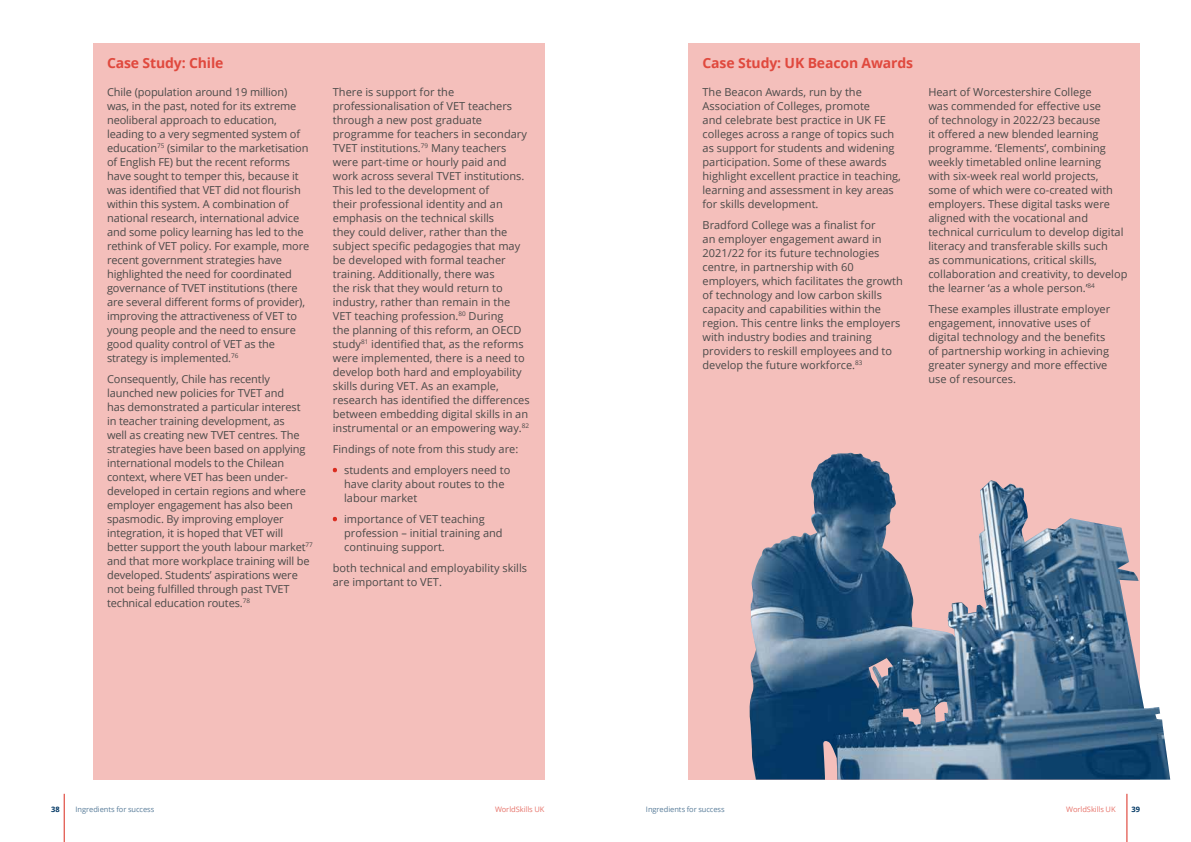
<style>
.page{position:relative;width:1191px;height:842px;background:#fff}
.page>*{position:absolute;margin:0;border:0;box-sizing:border-box;transform-origin:0 0}
.t1{font:700 14px "Open Sans";letter-spacing:-.01em;color:#e0493e}
.t2{font:11px/14px "Open Sans";color:#4a4a49}
.t3{font:7.5px "Open Sans";letter-spacing:-.01em;color:#597d9a}
.t4{font:7.5px "Open Sans";letter-spacing:-.01em;color:#e7746b}
.t5{font:700 7.5px "Open Sans";color:#003764}
.s1{font-weight:700;color:#da291c}
</style>
<div class="page">
<div style="left:688px;top:369px;width:452px;height:411px;background:#f4bfbb"></div>
<div style="left:93px;top:369px;width:451px;height:411px;background:#f4bfbb"></div>
<div style="left:688px;top:43px;width:452px;height:43px;background:#f4bfbb"></div>
<div style="left:688px;top:79px;width:226px;height:146px;background:#f4bfbb"></div>
<div style="left:688px;top:212px;width:226px;height:174px;background:#f4bfbb"></div>
<div style="left:914px;top:79px;width:226px;height:230px;background:#f4bfbb"></div>
<div style="left:914px;top:296px;width:226px;height:104px;background:#f4bfbb"></div>
<div style="left:93px;top:43px;width:451px;height:43px;background:#f4bfbb"></div>
<div style="left:93px;top:79px;width:226px;height:300px;background:#f4bfbb"></div>
<div style="left:319px;top:79px;width:225px;height:370px;background:#f4bfbb"></div>
<img style="left:749px;top:453px;width:421px;height:327px">
<hr style="left:64px;top:794px;width:1px;height:48px;background:#da291c">
<hr style="left:1126px;top:794px;width:1px;height:48px;background:#da291c">
<p class="t1" style="left:107px;top:53px;width:118px">Case Study: Chile</p>
<p class="t2" style="left:107px;top:85px;width:204px">Chile (population around 19 million) was, in the past, noted for its extreme neoliberal approach to education, leading to a very segmented system of education<sup>75</sup> (similar to the marketisation of English FE) but the recent reforms have sought to temper this, because it was identified that VET did not flourish within this system. A combination of national research, international advice and some policy learning has led to the rethink of VET policy. For example, more recent government strategies have highlighted the need for coordinated governance of TVET institutions (there are several different forms of provider), improving the attractiveness of VET to young people and the need to ensure good quality control of VET as the strategy is implemented.<sup>76</sup></p>
<p class="t2" style="left:107px;top:372px;width:207px">Consequently, Chile has recently launched new policies for TVET and<br>has demonstrated a particular interest<br>in teacher training development, as<br>well as creating new TVET centres. The strategies have been based on applying international models to the Chilean context, where VET has been under&shy;developed in certain regions and where employer engagement has also been spasmodic. By improving employer integration, it is hoped that VET will better support the youth labour market<sup>77 </sup>and that more workplace training will be developed. Students’ aspirations were not being fulfilled through past TVET technical education routes.<sup>78</sup></p>
<p class="t2" style="left:333px;top:85px;width:198px">There is support for the professionalisation of VET teachers through a new post graduate programme for teachers in secondary TVET institutions.<sup>79</sup> Many teachers were part-time or hourly paid and work across several TVET institutions.<br>This led to the development of<br>their professional identity and an emphasis on the technical skills<br>they could deliver, rather than the subject specific pedagogies that may be developed with formal teacher training. Additionally, there was<br>the risk that they would return to industry, rather than remain in the VET teaching profession.<sup>80</sup> During<br>the planning of this reform, an OECD study<sup>81</sup> identified that, as the reforms were implemented, there is a need to develop both hard and employability skills during VET. As an example, research has identified the differences between embedding digital skills in an instrumental or an empowering way.<sup>82</sup></p>
<p class="t2" style="left:333px;top:442px;width:187px">Findings of note from this study are:</p>
<p class="t2" style="left:344px;top:463px;width:168px;text-indent:-11px"><span class="s1">•</span> students and employers need to have clarity about routes to the labour market</p>
<p class="t2" style="left:344px;top:512px;width:160px;text-indent:-11px"><span class="s1">•</span> importance of VET teaching profession – initial training and continuing support.</p>
<p class="t2" style="left:333px;top:561px;width:196px">both technical and employability skills are important to VET.</p>
<p class="t1" style="left:702px;top:53px;width:212px">Case Study: UK Beacon Awards</p>
<p class="t2" style="left:702px;top:85px;width:200px">The Beacon Awards, run by the Association of Colleges, promote<br>and celebrate best practice in UK FE colleges across a range of topics such as support for students and widening participation. Some of these awards highlight excellent practice in teaching, learning and assessment in key areas for skills development.</p>
<p class="t2" style="left:702px;top:218px;width:202px">Bradford College was a finalist for<br>an employer engagement award in 2021/22 for its future technologies centre, in partnership with 60 employers, which facilitates the growth of technology and low carbon skills capacity and capabilities within the region. This centre links the employers with industry bodies and training providers to reskill employees and to develop the future workforce.<sup>83</sup></p>
<p class="t2" style="left:928px;top:85px;width:201px">Heart of Worcestershire College<br>was commended for effective use<br>of technology in 2022/23 because<br>it offered a new blended learning programme. ‘Elements’, combining weekly timetabled online learning<br>with six-week real world projects, some of which were co-created with employers. These digital tasks were aligned with the vocational and technical curriculum to develop digital literacy and transferable skills such<br>as communications, critical skills, collaboration and creativity, to develop the learner ‘as a whole person.’<sup>84</sup></p>
<p class="t2" style="left:928px;top:302px;width:183px">These examples illustrate employer engagement, innovative uses of digital technology and the benefits of partnership working in achieving greater synergy and more effective use of resources.</p>
<p class="t5" style="left:51px;top:804px;width:10px">38</p>
<p class="t3" style="left:76px;top:804px;width:80px">Ingredients for success</p>
<p class="t4" style="left:495px;top:804px;width:51px">WorldSkills UK</p>
<p class="t3" style="left:646px;top:804px;width:80px">Ingredients for success</p>
<p class="t4" style="left:1066px;top:804px;width:51px">WorldSkills UK</p>
<p class="t5" style="left:1131px;top:804px;width:10px">39</p>
</div>
